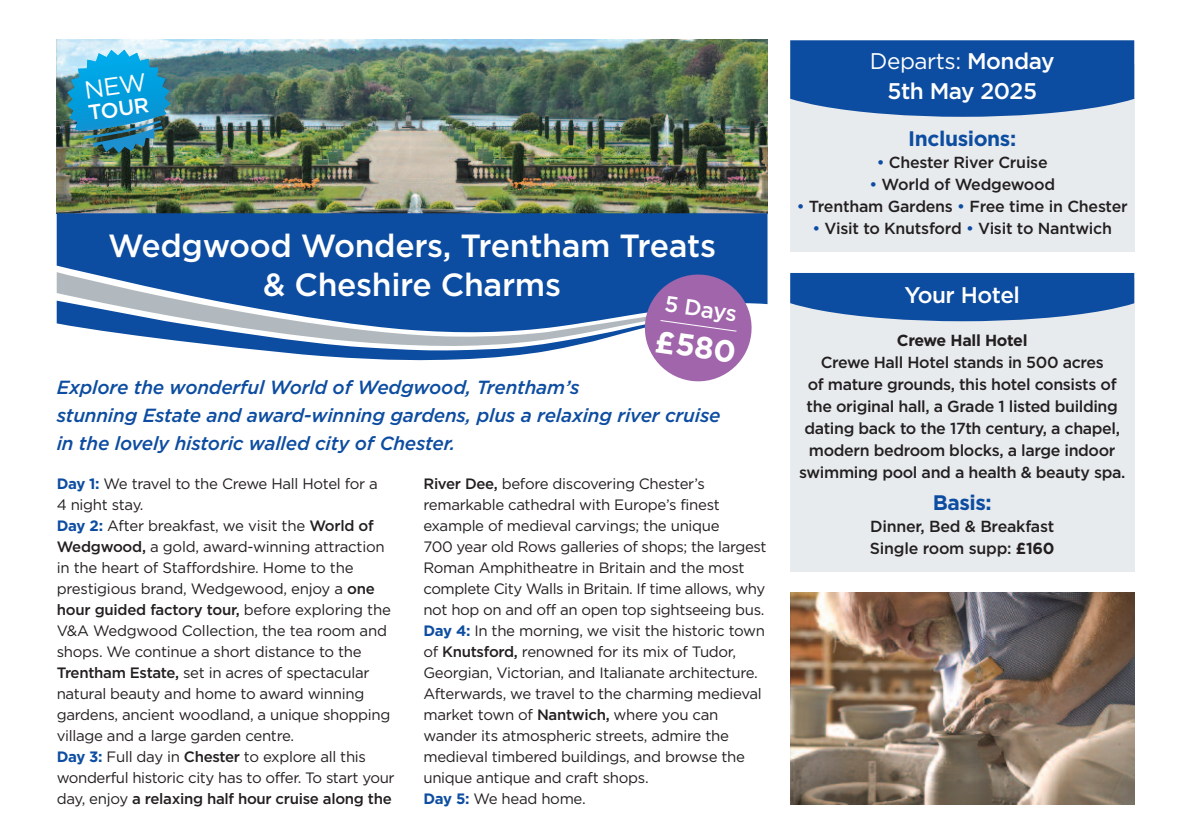
<style>
.page{position:relative;width:1191px;height:840px;background:#fff}
.page>*{position:absolute;margin:0;border:0;box-sizing:border-box;transform-origin:0 0}
.t1{font:500 32px/38px "Gotham";letter-spacing:-.01em;color:#fff;text-align:center}
.t2{font:700 30.8px "Gotham";color:#fff}
.t3{font:500 22.6px/30px "Gotham";letter-spacing:-.02em;color:#fff;text-align:center}
.t4{font:500 22.2px "Gotham";color:#fff}
.t5{font:500 21.2px "Gotham";color:#fff}
.t6{font:700 21px "Gotham";letter-spacing:-.02em;color:#0d4da1}
.t7{font:italic 500 19px/28px "Gotham";letter-spacing:-.01em;color:#0d4da1}
.t8{font:500 16px/22px "Gotham";letter-spacing:-.025em;color:#231f20;text-align:center}
.t9{font:700 16px "Gotham";letter-spacing:-.02em;color:#231f20}
.t10{font:15px/21px "Gotham";letter-spacing:-.02em;color:#231f20}
.s1{font-weight:700;color:#0d4da1}
.s2{font-weight:500}
.s3{font-weight:400}
.s4{color:#0d4da1}
.s5{font-weight:700}
</style>
<div class="page">
<img style="left:57px;top:40px;width:710px;height:173px">
<div style="left:57px;top:213px;width:710px;height:92px;background:#0d4da1"></div>
<svg style="left:57px;top:271px;width:698px;height:111px"></svg>
<div style="left:790px;top:64px;width:344px;height:188px;background:#e8ebee"></div>
<svg style="left:790px;top:40px;width:344px;height:77px;background:#1d59a6"></svg>
<div style="left:790px;top:278px;width:344px;height:293px;background:#e8ebee"></div>
<svg style="left:790px;top:273px;width:344px;height:48px;background:#245da9"></svg>
<img style="left:790px;top:592px;width:344px;height:212px">
<img style="left:67px;top:50px;width:103px;height:103px">
<h3 class="t5" style="left:87px;top:101px;width:63px;rotate:-8deg">TOUR</h3>
<h1 class="t1" style="left:108px;top:227px;width:609px">Wedgwood Wonders, Trentham Treats &amp; Cheshire Charms</h1>
<h3 class="t4" style="left:666px;top:291px;width:74px;rotate:8deg">5 Days</h3>
<h2 class="t2" style="left:658px;top:323px;width:83px;rotate:8deg">£580</h2>
<p class="t7" style="left:57px;top:373px;width:665px">Explore the wonderful World of Wedgwood, Trentham’s<br>stunning Estate and award-winning gardens, plus a relaxing river cruise in the lovely historic walled city of Chester.</p>
<p class="t10" style="left:57px;top:472px;width:339px"><span class="s1">Day 1:</span> We travel to the Crewe Hall Hotel for a<br>4 night stay.<br><span class="s1">Day 2:</span> After breakfast, we visit the <span class="s2">World of Wedgwood,</span> a gold, award-winning attraction in the heart of Staffordshire. Home to the prestigious brand, Wedgewood, enjoy a <span class="s2">one hour guided factory tour,</span> before exploring the V&amp;A Wedgwood Collection, the tea room and shops. We continue a short distance to the <span class="s2">Trentham Estate,</span> set in acres of spectacular natural beauty and home to award winning gardens, ancient woodland, a unique shopping village and a large garden centre.<br><span class="s1">Day 3:</span> Full day in <span class="s2">Chester</span> to explore all this wonderful historic city has to offer. To start your day, enjoy <span class="s2">a relaxing half hour cruise along the</span></p>
<p class="t10" style="left:423px;top:472px;width:345px"><span class="s2">River Dee,</span> before discovering Chester’s remarkable cathedral with Europe’s finest example of medieval carvings; the unique<br>700 year old Rows galleries of shops; the largest Roman Amphitheatre in Britain and the most complete City Walls in Britain. If time allows, why not hop on and off an open top sightseeing bus.<br><span class="s1">Day 4:</span> In the morning, we visit the historic town of <span class="s2">Knutsford,</span> renowned for its mix of Tudor, Georgian, Victorian, and Italianate architecture.<br>Afterwards, we travel to the charming medieval market town of <span class="s2">Nantwich,</span> where you can wander its atmospheric streets, admire the medieval timbered buildings, and browse the unique antique and craft shops.<br><span class="s1">Day 5:</span> We head home.</p>
<h3 class="t3" style="left:870px;top:46px;width:186px"><span class="s3">Departs:</span> Monday<br>5th May 2025</h3>
<h3 class="t6" style="left:908px;top:126px;width:109px">Inclusions:</h3>
<p class="t8" style="left:876px;top:151px;width:172px"><span class="s4">•</span> Chester River Cruise</p>
<p class="t8" style="left:869px;top:173px;width:187px"><span class="s4">•</span> World of Wedgewood</p>
<p class="t8" style="left:796px;top:195px;width:332px"><span class="s4">•</span> Trentham Gardens <span class="s4">•</span> Free time in Chester</p>
<p class="t8" style="left:812px;top:217px;width:301px"><span class="s4">•</span> Visit to Knutsford <span class="s4">•</span> Visit to Nantwich</p>
<h3 class="t3" style="left:904px;top:280px;width:117px">Your Hotel</h3>
<p class="t9" style="left:897px;top:331px;width:132px">Crewe Hall Hotel</p>
<p class="t8" style="left:799px;top:351px;width:328px">Crewe Hall Hotel stands in 500 acres<br>of mature grounds, this hotel consists of the original hall, a Grade 1 listed building dating back to the 17th century, a chapel, modern bedroom blocks, a large indoor swimming pool and a health &amp; beauty spa.</p>
<h3 class="t6" style="left:932px;top:489px;width:61px">Basis:</h3>
<p class="t8" style="left:870px;top:514px;width:186px;text-align:left">Dinner, Bed &amp; Breakfast<br>Single room supp: <span class="s5">£160</span></p>
</div>
